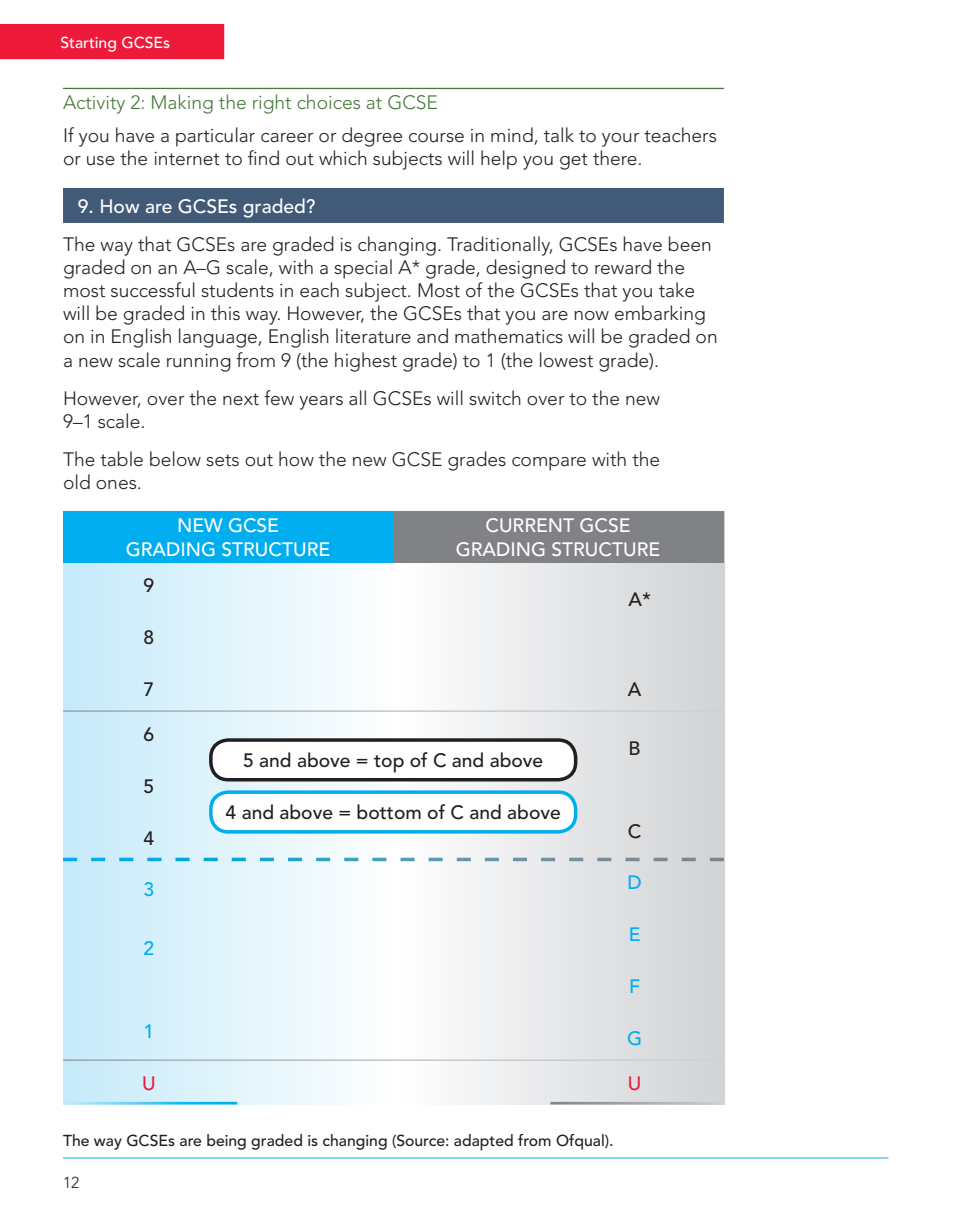
<style>
.page{position:relative;width:953px;height:1221px;background:#fff}
.page>*{position:absolute;margin:0;border:0;box-sizing:border-box;transform-origin:0 0}
.t1{font:300 19.25px/23.1px "Avenir";color:#231f20}
.t2{font:500 19.25px/23.1px "Avenir";color:#fff;text-align:center}
.t3{font:500 19.25px "Avenir";color:#231f20}
.t4{font:300 19.25px "Avenir";color:#467838}
.t5{font:500 19.25px "Avenir";color:#00aeef}
.t6{font:500 19.25px "Avenir";color:#ed1a39}
.t7{font:500 15.75px "Avenir";color:#231f20}
.t8{font:500 15.75px "Avenir";color:#fff}
.t9{font:300 15.75px "Avenir";color:#231f20}
</style>
<div class="page">
<hr style="left:63px;top:1157px;width:825px;height:1px;background:#00aeef">
<div style="left:0;top:24px;width:224px;height:35px;background:#ed1a39"></div>
<svg style="left:63px;top:511px;width:661px;height:593px"></svg>
<hr style="left:63px;top:88px;width:661px;height:1px;background:#467838">
<div style="left:63px;top:188px;width:661px;height:35px;background:#415a78"></div>
<div style="left:63px;top:510px;width:330px;height:52px;background:#00aeef"></div>
<div style="left:393px;top:510px;width:330px;height:52px;background:#808285"></div>
<hr style="left:63px;top:710px;width:661px;height:1px;background:#fff">
<hr style="left:63px;top:1059px;width:661px;height:1px;background:#fff">
<svg style="left:63px;top:857px;width:661px;height:4px"></svg>
<hr style="left:63px;top:1101px;width:174px;height:3px;background:#fff">
<hr style="left:550px;top:1101px;width:174px;height:3px;background:#fff">
<div style="left:211px;top:740px;width:364px;height:39px;background:#fff;border-radius:18px"></div>
<div style="left:209px;top:738px;width:368px;height:43px;border:4px solid #231f20;border-radius:18px"></div>
<div style="left:211px;top:792px;width:364px;height:39px;background:#fff;border-radius:18px"></div>
<div style="left:209px;top:790px;width:368px;height:43px;border:4px solid #00aeef;border-radius:18px"></div>
<p class="t8" style="left:60px;top:33px;width:111px">Starting GCSEs</p>
<p class="t4" style="left:63px;top:91px;width:376px">Activity 2: Making the right choices at GCSE</p>
<p class="t1" style="left:63px;top:124px;width:655px">If you have a particular career or degree course in mind, talk to your teachers or use the internet to find out which subjects will help you get there.</p>
<p class="t2" style="left:78px;top:195px;width:239px">9. How are GCSEs graded?</p>
<p class="t1" style="left:63px;top:233px;width:656px">The way that GCSEs are graded is changing. Traditionally, GCSEs have been graded on an A–G scale, with a special A* grade, designed to reward the most successful students in each subject. Most of the GCSEs that you take will be graded in this way. However, the GCSEs that you are now embarking on in English language, English literature and mathematics will be graded on a new scale running from 9 (the highest grade) to 1 (the lowest grade).</p>
<p class="t1" style="left:63px;top:386px;width:598px">However, over the next few years all GCSEs will switch over to the new<br>9–1 scale.</p>
<p class="t1" style="left:63px;top:447px;width:598px">The table below sets out how the new GCSE grades compare with the old ones.</p>
<p class="t2" style="left:126px;top:514px;width:206px">NEW GCSE<br>GRADING STRUCTURE</p>
<p class="t2" style="left:456px;top:514px;width:206px">CURRENT GCSE<br>GRADING STRUCTURE</p>
<p class="t3" style="left:143px;top:574px;width:12px">9</p>
<p class="t3" style="left:143px;top:626px;width:12px">8</p>
<p class="t3" style="left:143px;top:678px;width:12px">7</p>
<p class="t3" style="left:628px;top:588px;width:24px">A*</p>
<p class="t3" style="left:628px;top:678px;width:15px">A</p>
<p class="t3" style="left:143px;top:722px;width:12px">6</p>
<p class="t3" style="left:143px;top:774px;width:12px">5</p>
<p class="t3" style="left:143px;top:826px;width:12px">4</p>
<p class="t5" style="left:143px;top:878px;width:12px">3</p>
<p class="t5" style="left:143px;top:937px;width:12px">2</p>
<p class="t5" style="left:143px;top:1020px;width:12px">1</p>
<p class="t3" style="left:243px;top:749px;width:301px">5 and above = top of C and above</p>
<p class="t3" style="left:226px;top:801px;width:336px">4 and above = bottom of C and above</p>
<p class="t3" style="left:628px;top:736px;width:14px">B</p>
<p class="t3" style="left:628px;top:819px;width:15px">C</p>
<p class="t5" style="left:627px;top:871px;width:16px">D</p>
<p class="t5" style="left:628px;top:923px;width:13px">E</p>
<p class="t5" style="left:629px;top:975px;width:13px">F</p>
<p class="t5" style="left:627px;top:1027px;width:16px">G</p>
<p class="t6" style="left:142px;top:1071px;width:15px">U</p>
<p class="t6" style="left:628px;top:1071px;width:15px">U</p>
<p class="t7" style="left:63px;top:1131px;width:552px">The way GCSEs are being graded is changing (Source: adapted from Ofqual).</p>
<p class="t9" style="left:63px;top:1172px;width:18px">12</p>
</div>
